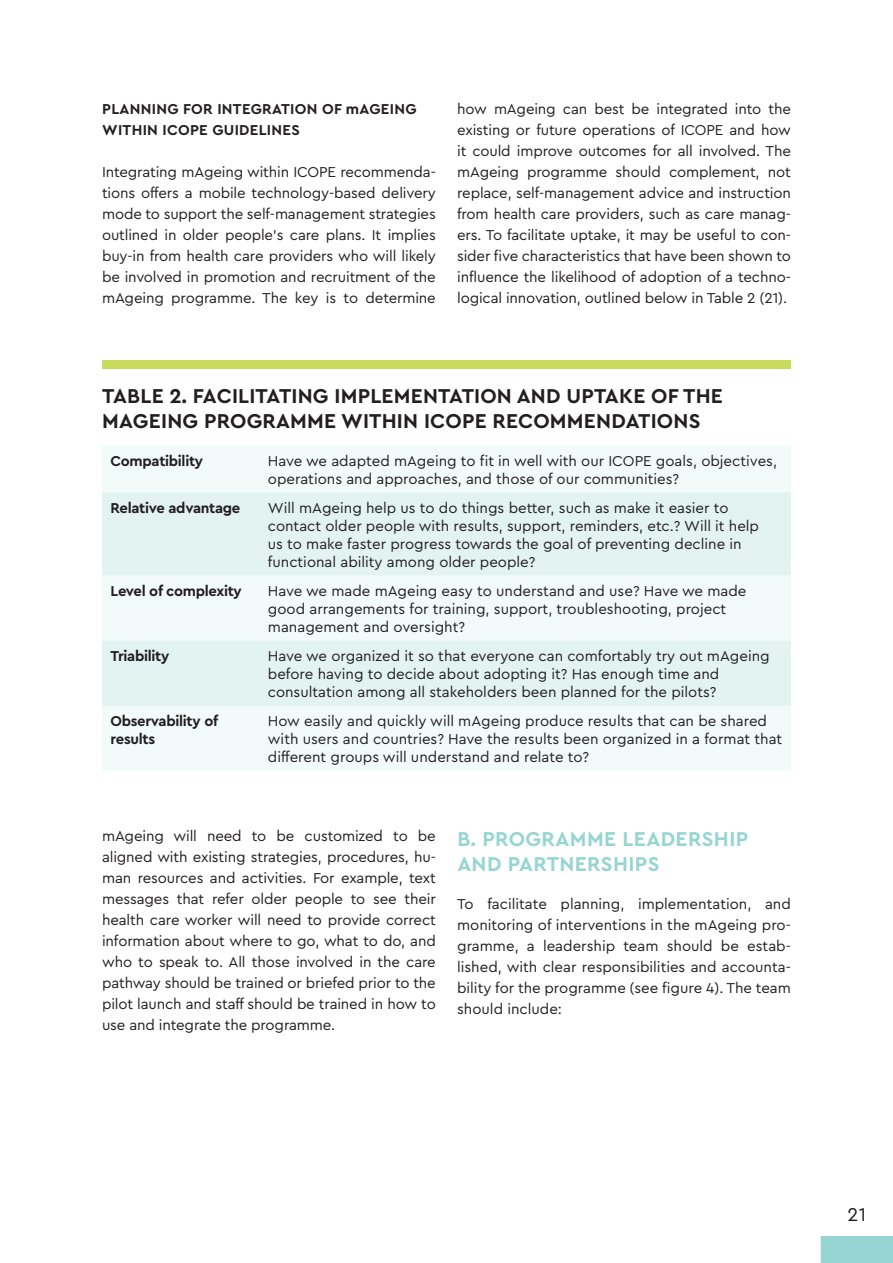
<style>
.page{position:relative;width:893px;height:1263px;background:#fff}
.page>*{position:absolute;margin:0;border:0;box-sizing:border-box;transform-origin:0 0}
.t1{font:700 21px/25.2px "Cera PRO";letter-spacing:.01em;color:#231f20}
.subtitle_2{font:700 21px/25.2px "Cera PRO";letter-spacing:.02em;color:#96d5d2}
.t2{font:19.5px "Cera PRO";color:#231f20}
.text{font:15px/21px "Cera PRO";letter-spacing:-.01em;color:#231f20;text-align:justify}
.bullet_point_CH1{font:15px/18px "Cera PRO";color:#231f20}
.subtitle_2-2{font:700 15px/18px "Cera PRO";letter-spacing:-.02em;color:#231f20}
.subtitle_2-3{font:700 15px/21px "Cera PRO";letter-spacing:.02em;color:#231f20}
</style>
<div class="page">
<div style="left:821px;top:1236px;width:72px;height:27px;background:#96d5d2"></div>
<div style="left:102px;top:446px;width:689px;height:325px;background:#f3fafa"></div>
<svg style="left:102px;top:492px;width:689px;height:214px;fill:#e2f3f2"></svg>
<div style="left:102px;top:360px;width:689px;height:9px;background:#c8db5c"></div>
<p class="subtitle_2-3" style="left:102px;top:98px;width:316px">PLANNING FOR INTEGRATION OF mAGEING<br>WITHIN ICOPE GUIDELINES</p>
<p class="text" style="left:102px;top:161px;width:335px">Integrating mAgeing within ICOPE recommenda&shy;tions offers a mobile technology-based delivery mode to support the self-management strategies outlined in older people's care plans. It implies buy-in from health care providers who will likely be involved in promotion and recruitment of the mAgeing programme. The key is to determine</p>
<p class="text" style="left:457px;top:98px;width:335px">how mAgeing can best be integrated into the existing or future operations of ICOPE and how it could improve outcomes for all involved. The mAgeing programme should complement, not replace, self-management advice and instruction from health care providers, such as care manag&shy;ers. To facilitate uptake, it may be useful to con&shy;sider five characteristics that have been shown to influence the likelihood of adoption of a techno&shy;logical innovation, outlined below in Table 2 (21).</p>
<p class="t1" style="left:102px;top:382px;width:622px">TABLE 2. FACILITATING IMPLEMENTATION AND UPTAKE OF THE<br>MAGEING PROGRAMME WITHIN ICOPE RECOMMENDATIONS</p>
<p class="subtitle_2-2" style="left:111px;top:451px;width:94px">Compatibility</p>
<p class="bullet_point_CH1" style="left:268px;top:451px;width:511px">Have we adapted mAgeing to fit in well with our ICOPE goals, objectives, operations and approaches, and those of our communities?</p>
<p class="subtitle_2-2" style="left:111px;top:498px;width:131px">Relative advantage</p>
<p class="bullet_point_CH1" style="left:268px;top:498px;width:493px">Will mAgeing help us to do things better, such as make it easier to contact older people with results, support, reminders, etc.? Will it help us to make faster progress towards the goal of preventing decline in functional ability among older people?</p>
<p class="subtitle_2-2" style="left:111px;top:581px;width:133px">Level of complexity</p>
<p class="bullet_point_CH1" style="left:268px;top:581px;width:480px">Have we made mAgeing easy to understand and use? Have we made good arrangements for training, support, troubleshooting, project management and oversight?</p>
<p class="subtitle_2-2" style="left:111px;top:647px;width:60px">Triability</p>
<p class="bullet_point_CH1" style="left:268px;top:647px;width:503px">Have we organized it so that everyone can comfortably try out mAgeing before having to decide about adopting it? Has enough time and consultation among all stakeholders been planned for the pilots?</p>
<p class="subtitle_2-2" style="left:111px;top:712px;width:109px">Observability of results</p>
<p class="bullet_point_CH1" style="left:268px;top:712px;width:516px">How easily and quickly will mAgeing produce results that can be shared with users and countries? Have the results been organized in a format that different groups will understand and relate to?</p>
<p class="text" style="left:102px;top:825px;width:335px">mAgeing will need to be customized to be aligned with existing strategies, procedures, hu&shy;man resources and activities. For example, text messages that refer older people to see their health care worker will need to provide correct information about where to go, what to do, and who to speak to. All those involved in the care pathway should be trained or briefed prior to the pilot launch and staff should be trained in how to use and integrate the programme.</p>
<p class="subtitle_2" style="left:457px;top:826px;width:292px">B. PROGRAMME LEADERSHIP<br>AND PARTNERSHIPS</p>
<p class="text" style="left:457px;top:893px;width:335px">To facilitate planning, implementation, and monitoring of interventions in the mAgeing pro&shy;gramme, a leadership team should be estab&shy;lished, with clear responsibilities and accounta&shy;bility for the programme (see figure 4). The team should include:</p>
<h2 class="t2" style="left:847px;top:1202px;width:20px">21</h2>
</div>
